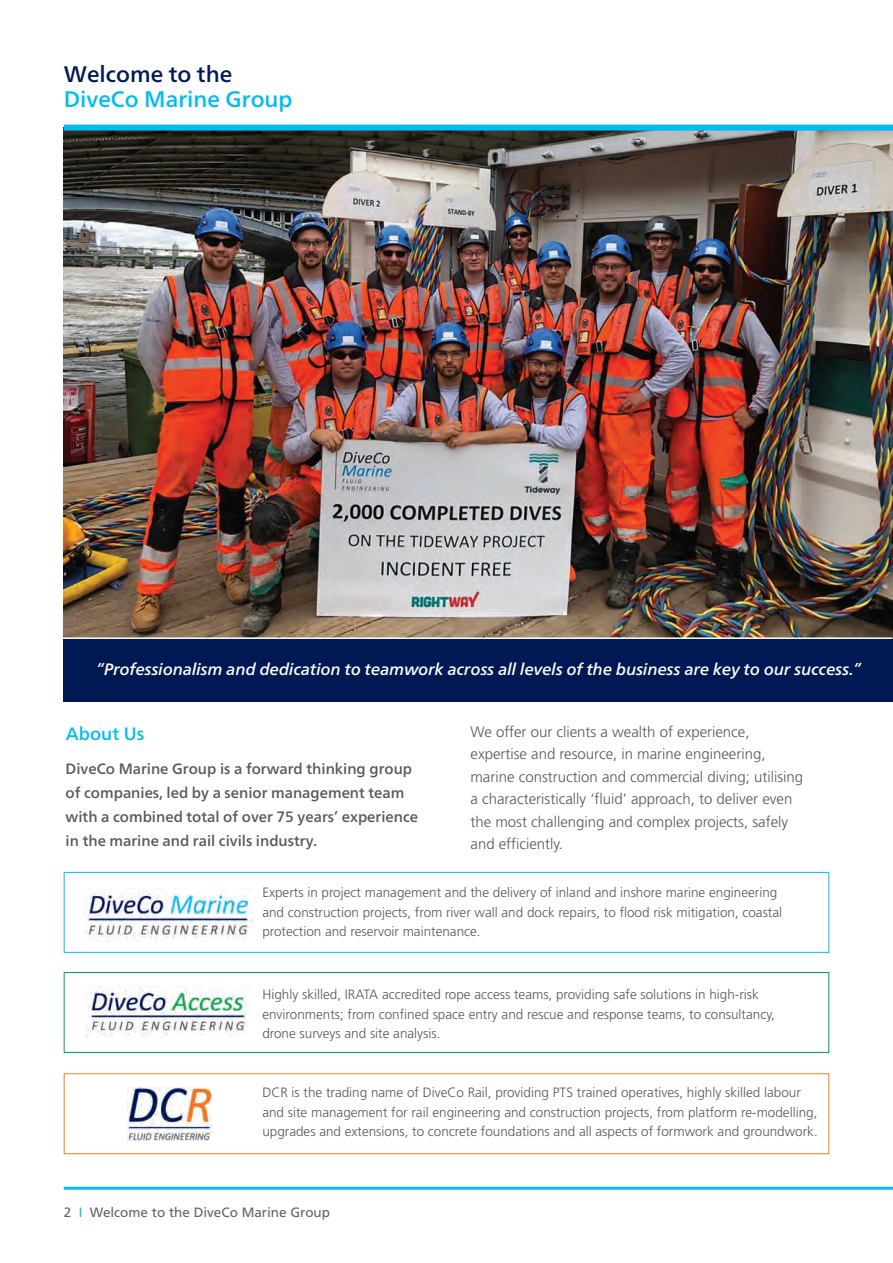
<style>
.page{position:relative;width:893px;height:1263px;background:#fff}
.page>*{position:absolute;margin:0;border:0;box-sizing:border-box;transform-origin:0 0}
.t1{font:500 22.5px "Frutiger Neue LT";color:#00bcf1}
.t2{font:500 22.5px "Frutiger Neue LT";color:#001954}
.t3{font:500 18px "Frutiger Neue LT";color:#00bcf1}
.t4{font:italic 500 16.5px "Frutiger Neue LT";color:#fff}
.t5{font:300 15px/22.5px "Frutiger";color:#57585a}
.t6{font:500 15px/24px "Frutiger Neue LT";color:#57585a}
.t7{font:300 13.5px/19.5px "Frutiger";color:#57585a}
.t8{font:13.5px "Frutiger";color:#636366}
.s1{color:#00bcf1}
</style>
<div class="page">
<img style="left:64px;top:131px;width:829px;height:507px">
<div style="left:64px;top:125px;width:829px;height:6px;background:#00bcf1"></div>
<img style="left:84px;top:889px;width:169px;height:52px">
<div style="left:64px;top:872px;width:765px;height:81px;border:1px solid #00bcf1"></div>
<div style="left:64px;top:972px;width:765px;height:81px;border:1px solid #00a04a"></div>
<div style="left:64px;top:1073px;width:765px;height:81px;border:1px solid #f47b21"></div>
<div style="left:64px;top:638px;width:829px;height:63px;background:#001954"></div>
<img style="left:86px;top:985px;width:165px;height:53px">
<hr style="left:0;top:637px;width:892px;height:2px;background:#fff">
<hr style="left:64px;top:1187px;width:829px;height:3px;background:#00bcf1">
<img style="left:127px;top:1087px;width:86px;height:53px">
<h1 class="t2" style="left:64px;top:61px;width:170px">Welcome to the</h1>
<h1 class="t1" style="left:64px;top:86px;width:230px">DiveCo Marine Group</h1>
<p class="t4" style="left:97px;top:659px;width:766px">“Professionalism and dedication to teamwork across all levels of the business are key to our success.”</p>
<h2 class="t3" style="left:66px;top:723px;width:80px">About Us</h2>
<p class="t6" style="left:66px;top:757px;width:354px">DiveCo Marine Group is a forward thinking group of companies, led by a senior management team with a combined total of over 75 years’ experience in the marine and rail civils industry.</p>
<p class="t5" style="left:470px;top:721px;width:334px">We offer our clients a wealth of experience, expertise and resource, in marine engineering, marine construction and commercial diving; utilising a characteristically ‘fluid’ approach, to deliver even the most challenging and complex projects, safely and efficiently.</p>
<p class="t7" style="left:262px;top:884px;width:521px">Experts in project management and the delivery of inland and inshore marine engineering and construction projects, from river wall and dock repairs, to flood risk mitigation, coastal protection and reservoir maintenance.</p>
<p class="t7" style="left:262px;top:986px;width:514px">Highly skilled, IRATA accredited rope access teams, providing safe solutions in high-risk environments; from confined space entry and rescue and response teams, to consultancy, drone surveys and site analysis.</p>
<p class="t7" style="left:262px;top:1084px;width:557px">DCR is the trading name of DiveCo Rail, providing PTS trained operatives, highly skilled labour and site management for rail engineering and construction projects, from platform re-modelling, upgrades and extensions, to concrete foundations and all aspects of formwork and groundwork.</p>
<p class="t8" style="left:64px;top:1207px;width:268px">2 <span class="s1">I</span> Welcome to the DiveCo Marine Group</p>
</div>
